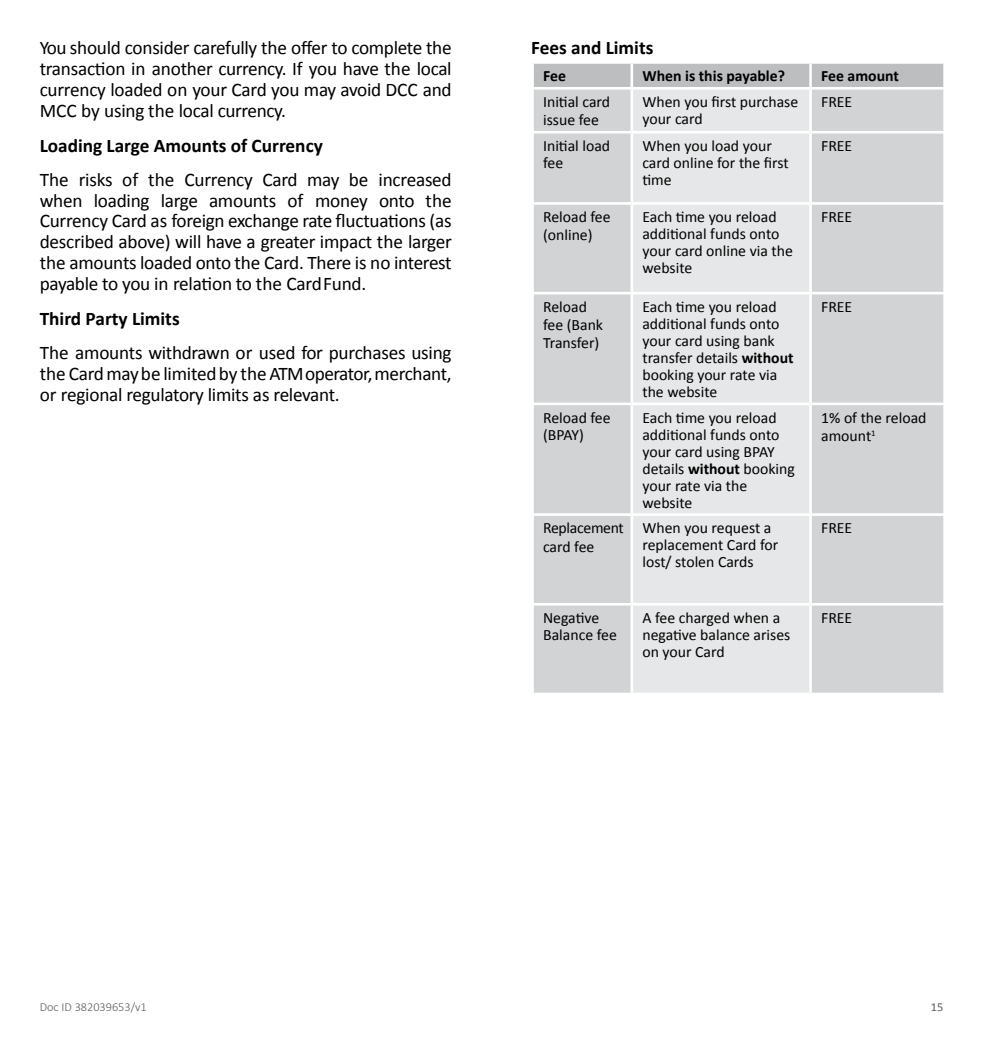
<style>
.page{position:relative;width:983px;height:1042px;background:#fff}
.page>*{position:absolute;margin:0;border:0;box-sizing:border-box;transform-origin:0 0}
.t1{font:19.25px/20.8px "Calibri";letter-spacing:-.02em;color:#000;text-align:justify}
.t2{font:700 19.25px "Calibri";color:#000}
.t3{font:15.75px/17px "Calibri";color:#000}
.t4{font:700 15.75px "Calibri";color:#000}
.t5{font:15.75px/18.7px "Calibri";letter-spacing:-.02em;color:#000}
.t6{font:300 12.25px "Calibri";color:#58595b}
.t7{font:12.25px "Calibri";color:#58595b}
.s1{font-weight:700}
</style>
<div class="page">
<div style="left:533px;top:64px;width:410px;height:23px;background:#bcbec0"></div>
<div style="left:533px;top:90px;width:410px;height:603px;background:#d1d3d4"></div>
<div style="left:633px;top:90px;width:176px;height:603px;background:#e6e7e8"></div>
<hr style="left:630px;top:64px;width:3px;height:23px;background:#fff">
<hr style="left:809px;top:64px;width:2px;height:23px;background:#fff">
<hr style="left:630px;top:90px;width:3px;height:41px;background:#fff">
<hr style="left:809px;top:90px;width:2px;height:41px;background:#fff">
<hr style="left:531px;top:131px;width:100px;height:2px;background:#fff">
<hr style="left:631px;top:131px;width:179px;height:2px;background:#fff">
<hr style="left:630px;top:133px;width:3px;height:69px;background:#fff">
<hr style="left:810px;top:131px;width:135px;height:2px;background:#fff">
<hr style="left:809px;top:133px;width:2px;height:69px;background:#fff">
<hr style="left:531px;top:202px;width:100px;height:3px;background:#fff">
<hr style="left:631px;top:202px;width:179px;height:3px;background:#fff">
<hr style="left:630px;top:205px;width:3px;height:87px;background:#fff">
<hr style="left:810px;top:202px;width:135px;height:3px;background:#fff">
<hr style="left:809px;top:205px;width:2px;height:87px;background:#fff">
<hr style="left:531px;top:292px;width:100px;height:2px;background:#fff">
<hr style="left:631px;top:292px;width:179px;height:2px;background:#fff">
<hr style="left:630px;top:294px;width:3px;height:108px;background:#fff">
<hr style="left:810px;top:292px;width:135px;height:2px;background:#fff">
<hr style="left:809px;top:294px;width:2px;height:108px;background:#fff">
<hr style="left:531px;top:402px;width:100px;height:3px;background:#fff">
<hr style="left:631px;top:402px;width:179px;height:3px;background:#fff">
<hr style="left:630px;top:405px;width:3px;height:108px;background:#fff">
<hr style="left:810px;top:402px;width:135px;height:3px;background:#fff">
<hr style="left:809px;top:405px;width:2px;height:108px;background:#fff">
<hr style="left:531px;top:513px;width:100px;height:3px;background:#fff">
<hr style="left:631px;top:513px;width:179px;height:3px;background:#fff">
<hr style="left:630px;top:516px;width:3px;height:87px;background:#fff">
<hr style="left:810px;top:513px;width:135px;height:3px;background:#fff">
<hr style="left:809px;top:516px;width:2px;height:87px;background:#fff">
<hr style="left:531px;top:603px;width:100px;height:2px;background:#fff">
<hr style="left:631px;top:603px;width:179px;height:2px;background:#fff">
<hr style="left:630px;top:605px;width:3px;height:88px;background:#fff">
<hr style="left:810px;top:603px;width:135px;height:2px;background:#fff">
<hr style="left:809px;top:605px;width:2px;height:88px;background:#fff">
<p class="t1" style="left:40px;top:36px;width:413px">You should consider carefully the offer to complete the transaction in another currency. If you have the local currency loaded on your Card you may avoid DCC and MCC by using the local currency.</p>
<p class="t2" style="left:40px;top:134px;width:284px">Loading Large Amounts of Currency</p>
<p class="t1" style="left:40px;top:168px;width:413px">The risks of the Currency Card may be increased when loading large amounts of money onto the Currency Card as foreign exchange rate fluctuations (as described above) will have a greater impact the larger the amounts loaded onto the Card. There is no interest payable to you in relation to the Card Fund.</p>
<p class="t2" style="left:40px;top:307px;width:141px">Third Party Limits</p>
<p class="t1" style="left:40px;top:341px;width:413px">The amounts withdrawn or used for purchases using the Card may be limited by the ATM operator, merchant, or regional regulatory limits as relevant.</p>
<p class="t2" style="left:531px;top:36px;width:124px">Fees and Limits</p>
<p class="t4" style="left:543px;top:66px;width:24px">Fee</p>
<p class="t4" style="left:642px;top:66px;width:144px">When is this payable?</p>
<p class="t4" style="left:821px;top:66px;width:79px">Fee amount</p>
<p class="t3" style="left:543px;top:92px;width:68px;line-height:18.2px">Initial card issue fee</p>
<p class="t3" style="left:642px;top:93px;width:157px">When you first purchase your card</p>
<p class="t3" style="left:821px;top:93px;width:33px">FREE</p>
<p class="t3" style="left:543px;top:137px;width:69px">Initial load fee</p>
<p class="t3" style="left:642px;top:137px;width:148px">When you load your card online for the first time</p>
<p class="t3" style="left:821px;top:137px;width:33px">FREE</p>
<p class="t3" style="left:543px;top:207px;width:69px;line-height:18px">Reload fee (online)</p>
<p class="t3" style="left:642px;top:208px;width:152px">Each time you reload additional funds onto your card online via the website</p>
<p class="t3" style="left:821px;top:208px;width:33px">FREE</p>
<p class="t3" style="left:543px;top:297px;width:61px;line-height:18px">Reload fee (Bank<br>Transfer)</p>
<p class="t3" style="left:642px;top:297px;width:153px">Each time you reload additional funds onto your card using bank transfer details <span class="s1">without </span>booking your rate via the website</p>
<p class="t3" style="left:821px;top:297px;width:33px">FREE</p>
<p class="t3" style="left:543px;top:408px;width:69px">Reload fee (BPAY)</p>
<p class="t3" style="left:642px;top:408px;width:154px">Each time you reload additional funds onto your card using BPAY details <span class="s1">without</span> booking your rate via the website</p>
<p class="t3" style="left:821px;top:408px;width:107px;line-height:18.2px">1% of the reload amount<sup>1</sup></p>
<p class="t5" style="left:543px;top:518px;width:82px">Replacement card fee</p>
<p class="t3" style="left:642px;top:519px;width:137px">When you request a replacement Card for lost/ stolen Cards</p>
<p class="t3" style="left:821px;top:519px;width:33px">FREE</p>
<p class="t3" style="left:543px;top:608px;width:75px">Negative<br>Balance fee</p>
<p class="t3" style="left:642px;top:608px;width:149px">A fee charged when a negative balance arises on your Card</p>
<p class="t3" style="left:821px;top:608px;width:33px">FREE</p>
<p class="t6" style="left:40px;top:1000px;width:108px">Doc ID 382039653/v1</p>
<p class="t7" style="left:930px;top:1000px;width:14px">15</p>
</div>
